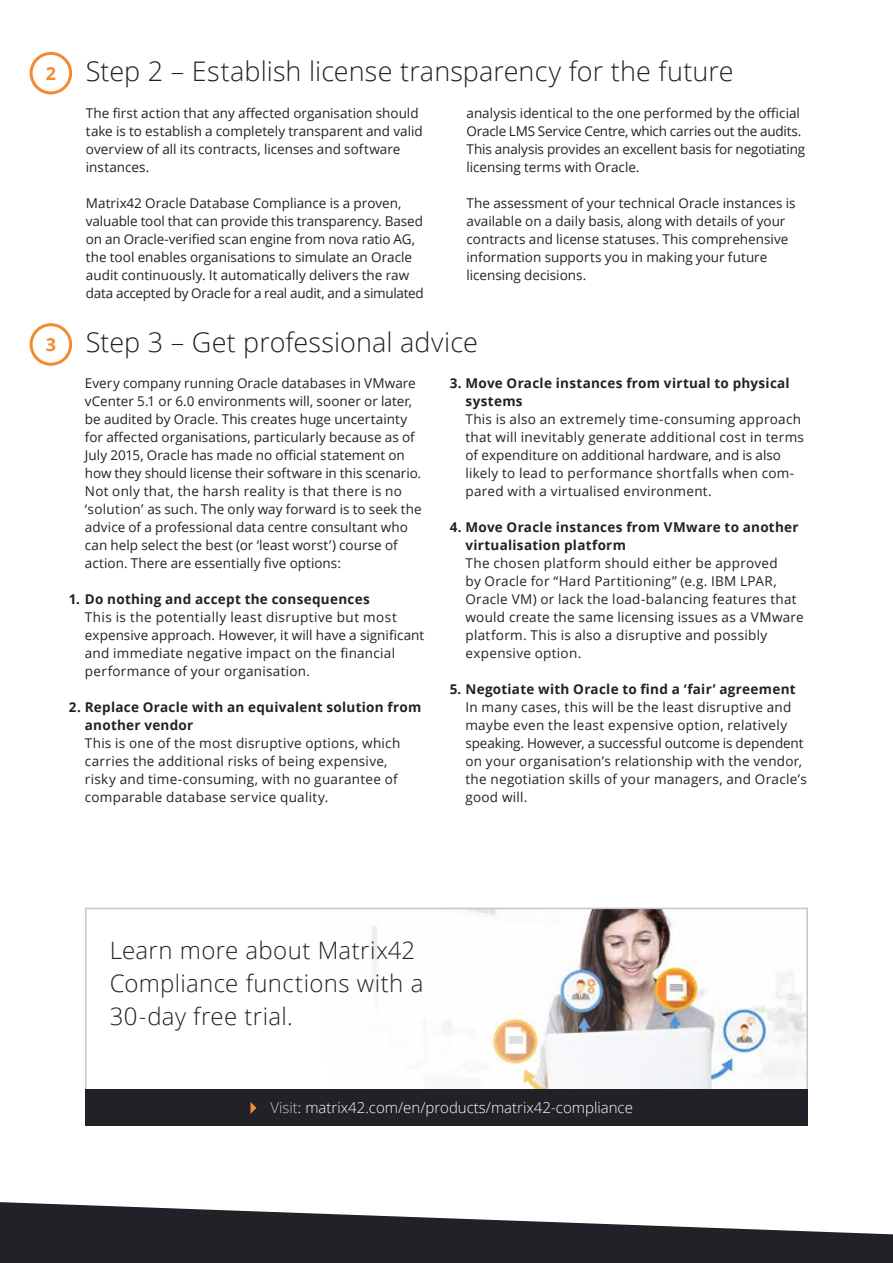
<style>
.page{position:relative;width:893px;height:1263px;background:#fff}
.page>*{position:absolute;margin:0;border:0;box-sizing:border-box;transform-origin:0 0}
.t1{font:300 27px "Open Sans";letter-spacing:.005em;color:#202227}
.t2{font:300 24px/33px "Open Sans";letter-spacing:.015em;color:#202227}
.t3{font:700 18px "Open Sans";color:#f28b30}
.t4{font:300 15px "Open Sans";color:#fff}
.t5{font:13.5px/18px "Open Sans";letter-spacing:.005em;color:#202227}
.t6{font:700 13.5px/18px "Open Sans";letter-spacing:.02em;color:#202227}
.s1{color:#c6c6c6}
</style>
<div class="page">
<div style="left:30px;top:52px;width:42px;height:42px;border:3px solid #f28b30;border-radius:50%"></div>
<div style="left:30px;top:323px;width:42px;height:43px;border:3px solid #f28b30;border-radius:50%"></div>
<img style="left:321px;top:911px;width:484px;height:179px">
<div style="left:85px;top:908px;width:723px;height:189px;border:2px solid #c6c6c6"></div>
<div style="left:85px;top:1090px;width:723px;height:36px;background:#202227"></div>
<svg style="left:250px;top:1102px;width:6px;height:12px"></svg>
<svg style="left:0;top:1202px;width:893px;height:61px;fill:#202227"></svg>
<h3 class="t3" style="left:46px;top:61px;width:12px">2</h3>
<h3 class="t3" style="left:46px;top:332px;width:12px">3</h3>
<h1 class="t1" style="left:86px;top:53px;width:649px">Step 2 – Establish license transparency for the future</h1>
<p class="t5" style="left:86px;top:104px;width:338px">The first action that any affected organisation should take is to establish a completely transparent and valid overview of all its contracts, licenses and software instances.</p>
<p class="t5" style="left:86px;top:194px;width:339px">Matrix42 Oracle Database Compliance is a proven, valuable tool that can provide this transparency. Based on an Oracle-verified scan engine from nova ratio AG, the tool enables organisations to simulate an Oracle audit continuously. It automatically delivers the raw data accepted by Oracle for a real audit, and a simulated</p>
<p class="t5" style="left:466px;top:103px;width:340px">analysis identical to the one performed by the official Oracle LMS Service Centre, which carries out the audits.<br>This analysis provides an excellent basis for negotiating licensing terms with Oracle.</p>
<p class="t5" style="left:466px;top:193px;width:330px">The assessment of your technical Oracle instances is available on a daily basis, along with details of your contracts and license statuses. This comprehensive information supports you in making your future licensing decisions.</p>
<h1 class="t1" style="left:86px;top:324px;width:393px">Step 3 – Get professional advice</h1>
<p class="t5" style="left:85px;top:374px;width:338px">Every company running Oracle databases in VMware vCenter 5.1 or 6.0 environments will, sooner or later, be audited by Oracle. This creates huge uncertainty for affected organisations, particularly because as of July 2015, Oracle has made no official statement on how they should license their software in this scenario.<br>Not only that, the harsh reality is that there is no ‘solution’ as such. The only way forward is to seek the advice of a professional data centre consultant who can help select the best (or ‘least worst’) course of action. There are essentially five options:</p>
<p class="t6" style="left:69px;top:589px;width:302px">1. Do nothing and accept the consequences</p>
<p class="t5" style="left:85px;top:607px;width:341px">This is the potentially least disruptive but most expensive approach. However, it will have a significant and immediate negative impact on the financial performance of your organisation.</p>
<p class="t6" style="left:85px;top:697px;width:338px;text-indent:-16px">2. Replace Oracle with an equivalent solution from another vendor</p>
<p class="t5" style="left:85px;top:733px;width:317px">This is one of the most disruptive options, which carries the additional risks of being expensive, risky and time-consuming, with no guarantee of comparable database service quality.</p>
<p class="t6" style="left:465px;top:373px;width:326px;text-indent:-16px">3. Move Oracle instances from virtual to physical systems</p>
<p class="t5" style="left:465px;top:409px;width:340px">This is also an extremely time-consuming approach that will inevitably generate additional cost in terms of expenditure on additional hardware, and is also likely to lead to performance shortfalls when com&shy;pared with a virtualised environment.</p>
<p class="t6" style="left:465px;top:517px;width:335px;text-indent:-16px">4. Move Oracle instances from VMware to another virtualisation platform</p>
<p class="t5" style="left:465px;top:553px;width:340px">The chosen platform should either be approved<br>by Oracle for “Hard Partitioning” (e.g. IBM LPAR, Oracle VM) or lack the load-balancing features that would create the same licensing issues as a VMware platform. This is also a disruptive and possibly expensive option.</p>
<p class="t6" style="left:450px;top:679px;width:347px">5. Negotiate with Oracle to find a ‘fair’ agreement</p>
<p class="t5" style="left:465px;top:697px;width:343px">In many cases, this will be the least disruptive and maybe even the least expensive option, relatively speaking. However, a successful outcome is dependent on your organisation’s relationship with the vendor, the negotiation skills of your managers, and Oracle’s good will.</p>
<h2 class="t2" style="left:110px;top:933px;width:315px">Learn more about Matrix42<br>Compliance functions with a<br>30-day free trial.</h2>
<p class="t4" style="left:270px;top:1098px;width:364px"><span class="s1">Visit</span>: matrix42.com/en/products/matrix42-compliance</p>
</div>
